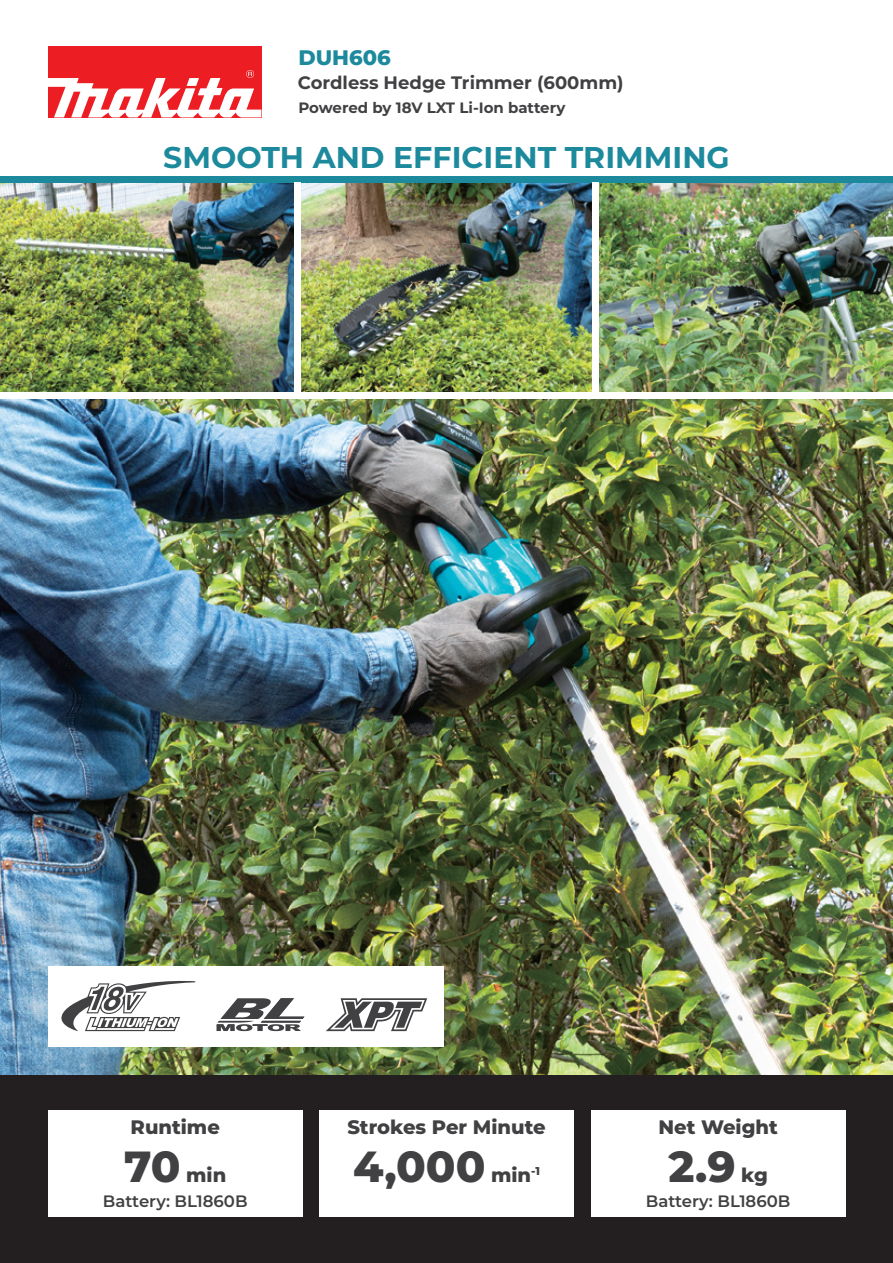
<style>
.page{position:relative;width:893px;height:1263px;background:#fff}
.page>*{position:absolute;margin:0;border:0;box-sizing:border-box;transform-origin:0 0}
.t1{font:800 43.5px "Montserrat";color:#414042}
.t2{font:700 30px "Montserrat";color:#1c8a9c}
.t3{font:800 21px "Montserrat";color:#1c8a9c}
.t4{font:800 19.5px "Montserrat";color:#414042}
.t5{font:700 18px "Montserrat";color:#414042}
.t6{font:600 16.5px "Montserrat";color:#414042}
.t7{font:700 15px "Montserrat";letter-spacing:-.01em;color:#414042}
</style>
<div class="page">
<img style="left:0;top:183px;width:893px;height:893px">
<div style="left:0;top:1076px;width:893px;height:187px;background:#231f20"></div>
<div style="left:0;top:392px;width:893px;height:6px;background:#fff"></div>
<div style="left:0;top:176px;width:893px;height:7px;background:#1c8a9c"></div>
<div style="left:294px;top:183px;width:7px;height:212px;background:#fff"></div>
<div style="left:592px;top:183px;width:7px;height:212px;background:#fff"></div>
<div style="left:48px;top:46px;width:213px;height:71px;background:#ed1d24"></div>
<svg style="left:48px;top:70px;width:213px;height:47px"></svg>
<div style="left:48px;top:966px;width:396px;height:80px;background:#fff"></div>
<svg style="left:217px;top:998px;width:87px;height:33px"></svg>
<svg style="left:326px;top:998px;width:101px;height:33px"></svg>
<svg style="left:61px;top:981px;width:134px;height:50px"></svg>
<div style="left:48px;top:1110px;width:255px;height:107px;background:#fff"></div>
<div style="left:591px;top:1110px;width:254px;height:107px;background:#fff"></div>
<div style="left:319px;top:1110px;width:255px;height:107px;background:#fff"></div>
<p class="t3" style="left:298px;top:42px;width:94px">DUH606</p>
<p class="t7" style="left:298px;top:97px;width:269px">Powered by 18V LXT Li-Ion battery</p>
<p class="t5" style="left:298px;top:69px;width:327px">Cordless Hedge Trimmer (600mm)</p>
<h2 class="t2" style="left:163px;top:135px;width:568px">SMOOTH AND EFFICIENT TRIMMING</h2>
<p class="t4" style="left:131px;top:1112px;width:91px">Runtime</p>
<h1 class="t1" style="left:124px;top:1134px;width:58px">70</h1>
<p class="t4" style="left:186px;top:1160px;width:42px">min</p>
<p class="t6" style="left:103px;top:1189px;width:146px">Battery: BL1860B</p>
<p class="t4" style="left:347px;top:1112px;width:200px">Strokes Per Minute</p>
<h1 class="t1" style="left:353px;top:1134px;width:134px">4,000</h1>
<p class="t4" style="left:491px;top:1160px;width:50px">min<sup>-1</sup></p>
<p class="t4" style="left:658px;top:1112px;width:121px">Net Weight</p>
<h1 class="t1" style="left:668px;top:1134px;width:69px">2.9</h1>
<p class="t4" style="left:741px;top:1160px;width:28px">kg</p>
<p class="t6" style="left:646px;top:1189px;width:146px">Battery: BL1860B</p>
</div>
